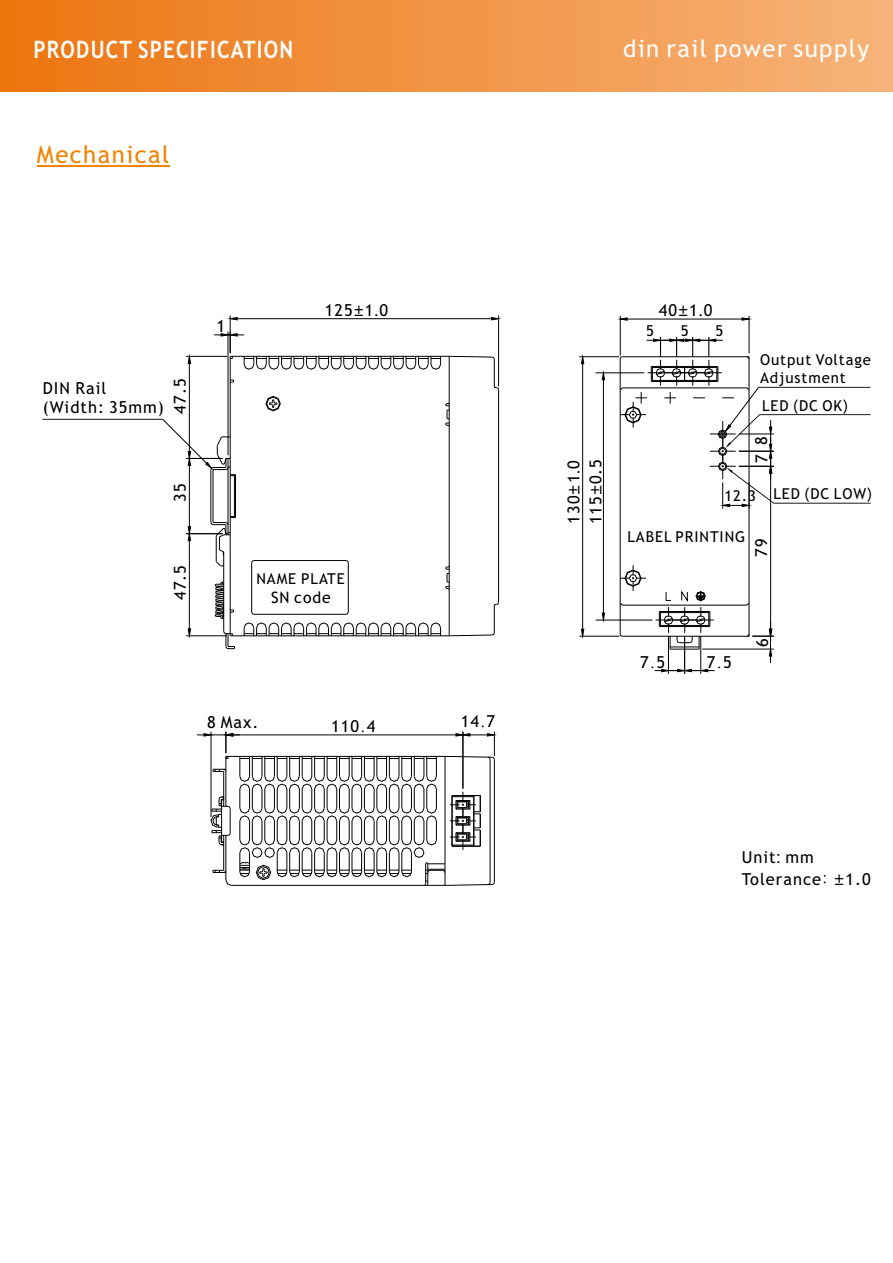
<style>
.page{position:relative;width:893px;height:1263px;background:#fff}
.page>*{position:absolute;margin:0;border:0;box-sizing:border-box;transform-origin:0 0}
.t1{font:700 24px "Trebuchet MS";letter-spacing:.06em;color:#fff;scale:.86 1}
.t2{font:24px "Trebuchet MS";letter-spacing:.06em;color:#fff}
.t3{font:24px "Trebuchet MS";letter-spacing:.06em;color:#f08300}
.t4{font:16.95px "Trebuchet MS";color:#000}
.t5{font:16.5px/21.8px "Trebuchet MS";letter-spacing:.06em;color:#000}
.t6{font:15.75px "Trebuchet MS";letter-spacing:.06em;color:#000}
.t7{font:15px/17.4px "Trebuchet MS";letter-spacing:.06em;color:#000}
.s1{font-family:"Microsoft Ya Hei"}
.s2{font-family:"Gulim"}
</style>
<div class="page">
<div style="left:0;top:0;width:893px;height:91px;background:linear-gradient(to right,#ec7511,#f6b47b)"></div>
<hr style="left:37px;top:166px;width:132px;height:1px;background:#f08300">
<svg style="left:197px;top:732px;width:298px;height:154px"></svg>
<hr style="left:770px;top:473px;width:1px;height:156px;background:#000">
<hr style="left:749px;top:316px;width:1px;height:37px;background:#000">
<hr style="left:620px;top:316px;width:1px;height:40px;background:#000">
<hr style="left:627px;top:319px;width:115px;height:1px;background:#000">
<svg style="left:742px;top:318px;width:7px;height:2px"></svg>
<svg style="left:620px;top:318px;width:7px;height:2px"></svg>
<hr style="left:595px;top:373px;width:49px;height:1px;background:#000">
<hr style="left:595px;top:620px;width:57px;height:1px;background:#000">
<hr style="left:603px;top:380px;width:1px;height:233px;background:#000">
<svg style="left:602px;top:372px;width:3px;height:8px"></svg>
<svg style="left:602px;top:613px;width:3px;height:8px"></svg>
<hr style="left:579px;top:356px;width:40px;height:1px;background:#000">
<hr style="left:579px;top:636px;width:40px;height:1px;background:#000">
<hr style="left:582px;top:364px;width:1px;height:265px;background:#000">
<svg style="left:581px;top:356px;width:3px;height:8px"></svg>
<svg style="left:581px;top:629px;width:3px;height:8px"></svg>
<hr style="left:702px;top:649px;width:72px;height:1px;background:#000">
<hr style="left:749px;top:359px;width:1px;height:275px;background:#000">
<hr style="left:700px;top:636px;width:1px;height:38px;background:#000">
<hr style="left:684px;top:636px;width:1px;height:38px;background:#000">
<hr style="left:668px;top:636px;width:1px;height:38px;background:#000">
<svg style="left:655px;top:669px;width:60px;height:3px"></svg>
<hr style="left:622px;top:636px;width:125px;height:1px;background:#000">
<hr style="left:620px;top:359px;width:1px;height:275px;background:#000">
<svg style="left:746px;top:622px;width:28px;height:41px"></svg>
<hr style="left:623px;top:605px;width:123px;height:1px;background:#000">
<svg style="left:620px;top:565px;width:26px;height:26px"></svg>
<svg style="left:656px;top:590px;width:58px;height:60px"></svg>
<svg style="left:450px;top:602px;width:49px;height:34px"></svg>
<hr style="left:230px;top:356px;width:1px;height:280px;background:#000">
<svg style="left:265px;top:396px;width:16px;height:15px"></svg>
<hr style="left:230px;top:356px;width:219px;height:1px;background:#000">
<svg style="left:230px;top:379px;width:4px;height:5px"></svg>
<hr style="left:348px;top:563px;width:1px;height:49px;background:#000">
<hr style="left:254px;top:614px;width:92px;height:1px;background:#000">
<hr style="left:251px;top:563px;width:1px;height:49px;background:#000">
<hr style="left:254px;top:560px;width:92px;height:1px;background:#000">
<hr style="left:230px;top:315px;width:1px;height:38px;background:#000">
<hr style="left:498px;top:315px;width:1px;height:71px;background:#000">
<hr style="left:237px;top:318px;width:255px;height:1px;background:#000">
<svg style="left:230px;top:317px;width:7px;height:3px"></svg>
<svg style="left:450px;top:356px;width:50px;height:34px"></svg>
<svg style="left:492px;top:317px;width:8px;height:3px"></svg>
<hr style="left:211px;top:470px;width:1px;height:52px;background:#000">
<hr style="left:213px;top:470px;width:1px;height:52px;background:#000">
<hr style="left:189px;top:465px;width:1px;height:62px;background:#000">
<hr style="left:186px;top:635px;width:41px;height:1px;background:#000">
<hr style="left:186px;top:533px;width:36px;height:1px;background:#000">
<hr style="left:189px;top:541px;width:1px;height:88px;background:#000">
<svg style="left:188px;top:629px;width:3px;height:7px"></svg>
<svg style="left:188px;top:527px;width:3px;height:14px"></svg>
<hr style="left:186px;top:356px;width:41px;height:1px;background:#000">
<hr style="left:189px;top:363px;width:1px;height:88px;background:#000">
<svg style="left:188px;top:356px;width:3px;height:7px"></svg>
<hr style="left:228px;top:332px;width:1px;height:123px;background:#000">
<svg style="left:214px;top:332px;width:227px;height:38px"></svg>
<hr style="left:498px;top:390px;width:1px;height:212px;background:#000">
<hr style="left:42px;top:419px;width:119px;height:1px;background:#000">
<hr style="left:234px;top:476px;width:1px;height:40px;background:#000">
<hr style="left:230px;top:635px;width:219px;height:1px;background:#000">
<svg style="left:230px;top:608px;width:4px;height:5px"></svg>
<hr style="left:449px;top:356px;width:1px;height:280px;background:#000">
<svg style="left:243px;top:622px;width:198px;height:14px"></svg>
<svg style="left:445px;top:565px;width:5px;height:25px"></svg>
<svg style="left:445px;top:402px;width:5px;height:25px"></svg>
<hr style="left:235px;top:475px;width:1px;height:43px;background:#000">
<hr style="left:228px;top:458px;width:1px;height:75px;background:#000">
<svg style="left:161px;top:419px;width:75px;height:57px"></svg>
<hr style="left:223px;top:552px;width:1px;height:79px;background:#000">
<svg style="left:223px;top:631px;width:12px;height:18px"></svg>
<svg style="left:210px;top:516px;width:26px;height:51px"></svg>
<svg style="left:215px;top:581px;width:9px;height:38px"></svg>
<svg style="left:620px;top:337px;width:251px;height:172px"></svg>
<h1 class="t1" style="left:33px;top:40px;width:304px">PRODUCT SPECIFICATION</h1>
<h1 class="t3" style="left:37px;top:146px;width:134px">Mechanical</h1>
<p class="t5" style="left:43px;top:380px;width:123px;line-height:19.2px">DIN Rail (Width: 35mm)</p>
<p class="t5" style="left:171px;top:414px;width:36px;rotate:-90deg">47.5</p>
<p class="t5" style="left:171px;top:502px;width:20px;rotate:-90deg">35</p>
<p class="t5" style="left:171px;top:600px;width:36px;rotate:-90deg">47.5</p>
<p class="t4" style="left:217px;top:319px;width:10px">1</p>
<p class="t5" style="left:325px;top:301px;width:65px">125<span class="s1">±</span>1<span class="s1">.</span>0</p>
<p class="t7" style="left:256px;top:571px;width:90px">NAME PLATE</p>
<p class="t6" style="left:271px;top:591px;width:61px">SN code</p>
<p class="t5" style="left:207px;top:712px;width:53px">8 Max.</p>
<p class="t5" style="left:331px;top:716px;width:46px">110<span class="s2">.</span>4</p>
<p class="t5" style="left:461px;top:712px;width:36px">14<span class="s2">.</span>7</p>
<h1 class="t2" style="left:623px;top:40px;width:248px">din rail power supply</h1>
<p class="t5" style="left:564px;top:524px;width:67px;rotate:-90deg">130<span class="s1">±</span>1<span class="s1">.</span>0<br>115<span class="s1">±</span>0.5</p>
<p class="t5" style="left:659px;top:301px;width:55px">40<span class="s1">±</span>1<span class="s1">.</span>0</p>
<p class="t7" style="left:646px;top:323px;width:9px">5</p>
<p class="t7" style="left:681px;top:323px;width:9px">5</p>
<p class="t7" style="left:716px;top:323px;width:9px">5</p>
<p class="t7" style="left:760px;top:353px;width:113px">Output Voltage<br>Adjustment</p>
<p class="t7" style="left:762px;top:398px;width:88px">LED <span class="s1">(</span>DC OK<span class="s1">)</span></p>
<p class="t5" style="left:752px;top:445px;width:10px;rotate:-90deg">8</p>
<p class="t5" style="left:752px;top:463px;width:10px;rotate:-90deg">7</p>
<p class="t7" style="left:724px;top:488px;width:33px">12.3</p>
<p class="t7" style="left:773px;top:486px;width:100px">LED <span class="s1">(</span>DC LOW<span class="s1">)</span></p>
<p class="t7" style="left:627px;top:530px;width:119px">LABEL PRINTING</p>
<p class="t5" style="left:752px;top:557px;width:20px;rotate:-90deg">79</p>
<p class="t5" style="left:640px;top:653px;width:26px">7<span class="s2">.</span>5</p>
<p class="t5" style="left:707px;top:653px;width:26px">7<span class="s2">.</span>5</p>
<p class="t5" style="left:753px;top:647px;width:10px;rotate:-90deg">6</p>
<p class="t5" style="left:742px;top:847px;width:131px">Unit<span class="s1">:</span> mm<br>Tolerance<span class="s2">:</span> <span class="s1">±</span>1.0</p>
</div>
